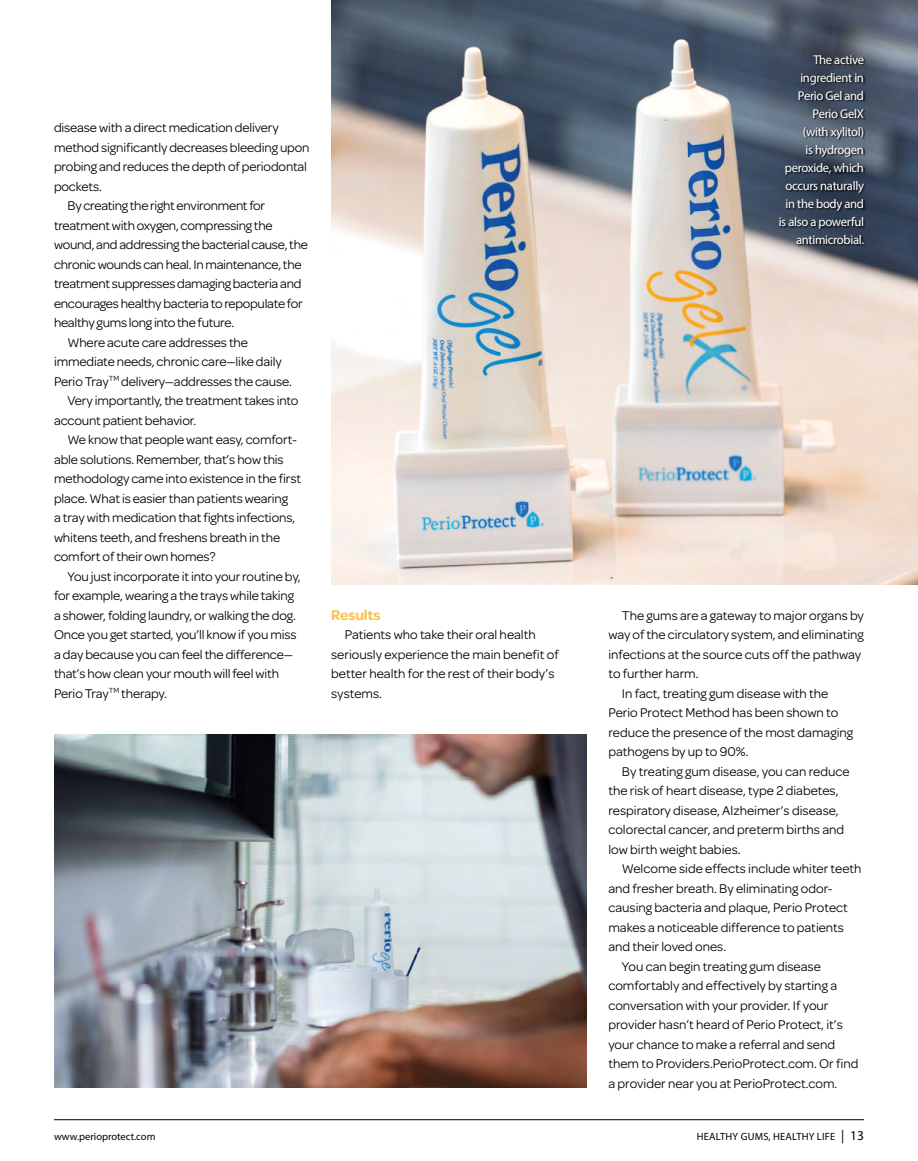
<style>
.page{position:relative;width:918px;height:1161px;background:#fff}
.page>*{position:absolute;margin:0;border:0;box-sizing:border-box;transform-origin:0 0}
.Body{font:600 15px "Omnes";letter-spacing:-.01em;color:#fec148}
.Body-2{font:13.5px/19.5px "Omnes";letter-spacing:-.01em;color:#000}
.CP_FIGURE_BODY{font:12.75px/18px "Myriad Pro";letter-spacing:-.025em;color:#fff;text-align:right}
.t1{font:10.5px "Myriad Pro";letter-spacing:.015em;color:#000}
.s1{font-size:13.5px}
</style>
<div class="page">
<hr style="left:54px;top:1119px;width:810px;height:1px;background:#000">
<img style="left:331px;top:0;width:587px;height:584px">
<img style="left:54px;top:734px;width:533px;height:354px">
<div style="left:780px;top:56px;width:86px;height:190px;background:#000;opacity:.75"></div>
<p class="Body-2" style="left:54px;top:117px;width:257px">disease with a direct medication delivery method significantly decreases bleeding upon probing and reduces the depth of periodontal pockets.</p>
<p class="Body-2" style="left:54px;top:195px;width:255px;text-indent:14px">By creating the right environment for treatment with oxygen, compressing the wound, and addressing the bacterial cause, the chronic wounds can heal. In maintenance, the treatment suppresses damaging bacteria and encourages healthy bacteria to repopulate for healthy gums long into the future.</p>
<p class="Body-2" style="left:54px;top:331px;width:239px;text-indent:14px">Where acute care addresses the immediate needs, chronic care—like daily<br>Perio Tray<sup>TM</sup> delivery—addresses the cause.</p>
<p class="Body-2" style="left:54px;top:390px;width:246px;text-indent:14px">Very importantly, the treatment takes into account patient behavior.</p>
<p class="Body-2" style="left:54px;top:429px;width:249px;text-indent:14px">We know that people want easy, comfort&shy;able solutions. Remember, that’s how this methodology came into existence in the first place. What is easier than patients wearing<br>a tray with medication that fights infections, whitens teeth, and freshens breath in the comfort of their own homes?</p>
<p class="Body-2" style="left:54px;top:565px;width:248px;text-indent:14px">You just incorporate it into your routine by, for example, wearing a the trays while taking a shower, folding laundry, or walking the dog.<br>Once you get started, you’ll know if you miss a day because you can feel the difference— that’s how clean your mouth will feel with Perio Tray<sup>TM</sup> therapy.</p>
<p class="Body" style="left:331px;top:604px;width:51px">Results</p>
<p class="Body-2" style="left:331px;top:624px;width:229px;text-indent:14px">Patients who take their oral health seriously experience the main benefit of better health for the rest of their body’s systems.</p>
<p class="CP_FIGURE_BODY" style="left:779px;top:51px;width:87px">The active ingredient in<br>Perio Gel and<br>Perio GelX<br>(with xylitol)<br>is hydrogen peroxide, which occurs naturally in the body and is also a powerful antimicrobial.</p>
<p class="Body-2" style="left:608px;top:604px;width:257px;text-indent:14px">The gums are a gateway to major organs by way of the circulatory system, and eliminating infections at the source cuts off the pathway to further harm.</p>
<p class="Body-2" style="left:608px;top:682px;width:246px;text-indent:14px">In fact, treating gum disease with the Perio Protect Method has been shown to reduce the presence of the most damaging pathogens by up to 90%.</p>
<p class="Body-2" style="left:608px;top:760px;width:243px;text-indent:14px">By treating gum disease, you can reduce the risk of heart disease, type 2 diabetes, respiratory disease, Alzheimer’s disease, colorectal cancer, and preterm births and low birth weight babies.</p>
<p class="Body-2" style="left:608px;top:858px;width:255px;text-indent:14px">Welcome side effects include whiter teeth and fresher breath. By eliminating odor&shy;causing bacteria and plaque, Perio Protect makes a noticeable difference to patients and their loved ones.</p>
<p class="Body-2" style="left:608px;top:955px;width:252px;text-indent:14px">You can begin treating gum disease comfortably and effectively by starting a conversation with your provider. If your provider hasn’t heard of Perio Protect, it’s your chance to make a referral and send them to Providers.PerioProtect.com. Or find a provider near you at PerioProtect.com.</p>
<p class="t1" style="left:54px;top:1130px;width:103px">www.perioprotect.com</p>
<p class="t1" style="left:697px;top:1130px;width:169px">HEALTHY GUMS, HEALTHY LIFE <span class="s1">| 13</span></p>
</div>
